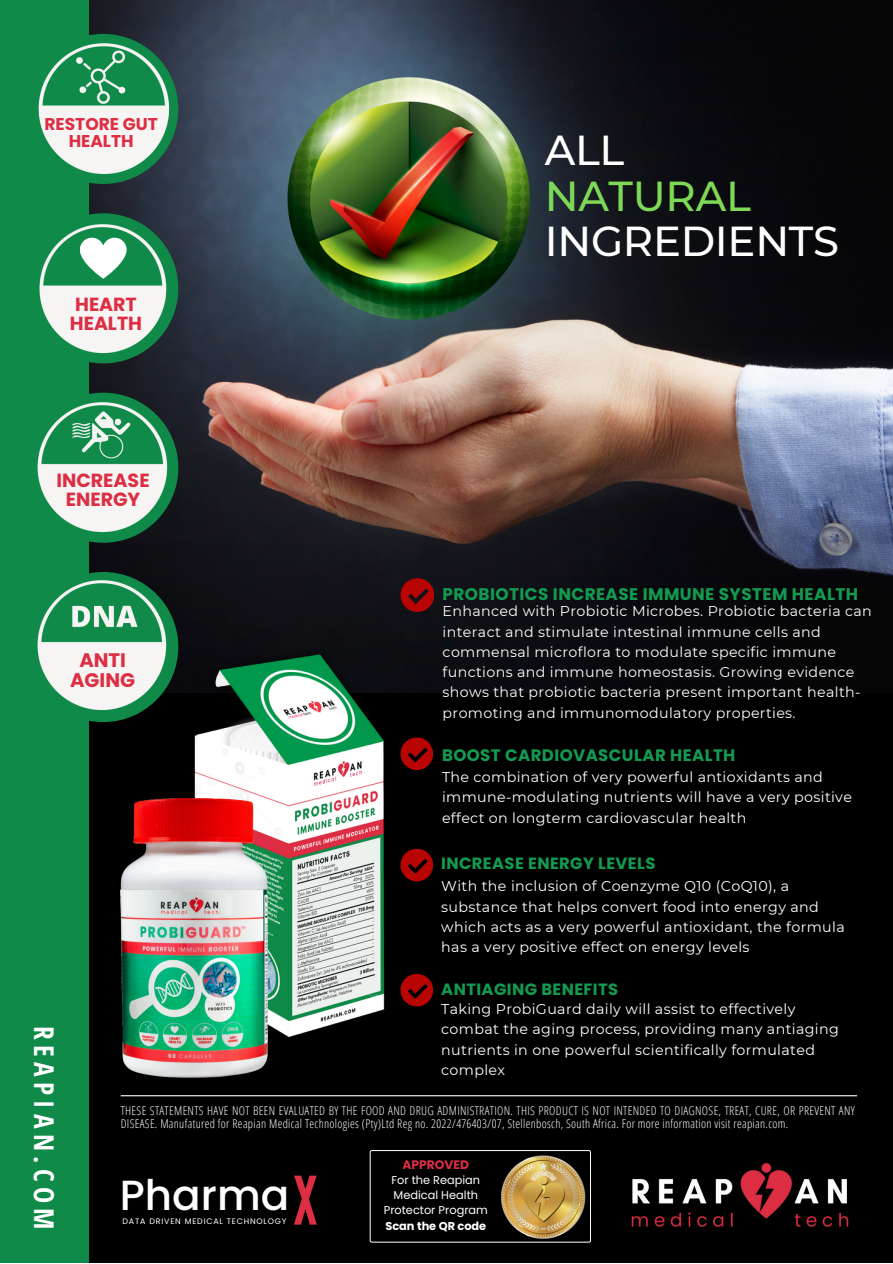
<style>
.page{position:relative;width:893px;height:1264px;background:#fff}
.page>*{position:absolute;margin:0;border:0;box-sizing:border-box;transform-origin:0 0}
.t1{font:66.6px "League Gothic";color:#dd2e44}
.t2{font:500 42.15px "Poppins";color:#fff}
.t3{font:500 41.7px/45.5px "Montserrat";letter-spacing:-.005em;color:#fff}
.t4{font:700 27.3px "Open Sans Condensed";letter-spacing:.195em;color:#fff}
.t5{font:700 19.65px "Poppins";color:#dd2e44}
.t6{font:700 19.05px "Poppins";color:#dd2e44}
.t7{font:700 18.9px "Poppins";color:#dd2e44}
.t8{font:700 17.1px "Poppins";color:#dd2e44}
.t9{font:700 16.8px "Poppins";letter-spacing:.025em;color:#139b51}
.t10{font:700 16.65px "Poppins";letter-spacing:.025em;color:#139b51}
.t11{font:700 16.35px "Poppins";letter-spacing:.025em;color:#139b51}
.t12{font:14.25px/20.2px "Montserrat";letter-spacing:.025em;color:#fff}
.t13{font:14.25px/20.2px "Montserrat";letter-spacing:.025em;color:#fffefe}
.t14{font:700 12.3px "Poppins";color:#dd2e44}
.t15{font:300 12.15px/13.2px "Open Sans Condensed";letter-spacing:.025em;color:#fff}
.t16{font:11.4px/15.1px "Poppins";color:#fff;text-align:center}
.t17{font:700 11.4px "Poppins";color:#fff}
.t18{font:7.95px "Poppins";letter-spacing:.1em;color:#fff}
.s1{color:#7ed957}
</style>
<div class="page">
<img style="left:88px;top:0;width:804px;height:693px">
<div style="left:76px;top:693px;width:816px;height:569px;background:#000"></div>
<div style="left:0;top:0;width:88px;height:1262px;background:#0f8a49"></div>
<svg style="left:369px;top:1150px;width:222px;height:92px"></svg>
<img style="left:501px;top:1153px;width:86px;height:85px">
<img style="left:631px;top:1163px;width:218px;height:64px">
<hr style="left:121px;top:1095px;width:736px;height:1px;background:#fff">
<svg style="left:400px;top:578px;width:34px;height:34px"></svg>
<svg style="left:415px;top:737px;width:18px;height:33px"></svg>
<svg style="left:415px;top:974px;width:18px;height:32px"></svg>
<svg style="left:415px;top:849px;width:18px;height:32px"></svg>
<img style="left:171px;top:626px;width:244px;height:411px">
<div style="left:28px;top:34px;width:150px;height:150px;background:#0f8a49;border-radius:50%"></div>
<img style="left:38px;top:39px;width:136px;height:140px">
<div style="left:28px;top:213px;width:150px;height:150px;background:#0f8a49;border-radius:50%"></div>
<img style="left:39px;top:220px;width:133px;height:137px">
<svg style="left:80px;top:238px;width:47px;height:41px"></svg>
<div style="left:28px;top:392px;width:150px;height:150px;background:#0f8a49;border-radius:50%"></div>
<img style="left:37px;top:398px;width:135px;height:138px">
<div style="left:28px;top:572px;width:150px;height:150px;background:#0f8a49;border-radius:50%"></div>
<img style="left:37px;top:577px;width:134px;height:137px">
<img style="left:120px;top:791px;width:165px;height:305px">
<p class="t8" style="left:44px;top:112px;width:115px">RESTORE GUT</p>
<p class="t8" style="left:69px;top:129px;width:66px">HEALTH</p>
<p class="t7" style="left:75px;top:291px;width:63px">HEART</p>
<p class="t7" style="left:70px;top:310px;width:74px">HEALTH</p>
<p class="t6" style="left:56px;top:467px;width:95px">INCREASE</p>
<p class="t6" style="left:66px;top:486px;width:76px">ENERGY</p>
<p class="t5" style="left:79px;top:646px;width:48px">ANTI</p>
<p class="t5" style="left:70px;top:666px;width:66px">AGING</p>
<p class="t3" style="left:544px;top:127px;width:296px">ALL<br><span class="s1">NATURAL<br></span>INGREDIENTS</p>
<p class="t9" style="left:442px;top:582px;width:417px">PROBIOTICS INCREASE IMMUNE SYSTEM HEALTH</p>
<p class="t13" style="left:442px;top:601px;width:431px">Enhanced with Probiotic Microbes. Probiotic bacteria can interact and stimulate intestinal immune cells and commensal microflora to modulate specific immune functions and immune homeostasis. Growing evidence shows that probiotic bacteria present important health&shy;promoting and immunomodulatory properties.</p>
<p class="t10" style="left:442px;top:743px;width:295px">BOOST CARDIOVASCULAR HEALTH</p>
<p class="t12" style="left:442px;top:766px;width:411px">The combination of very powerful antioxidants and immune-modulating nutrients will have a very positive effect on longterm cardiovascular health</p>
<p class="t11" style="left:441px;top:851px;width:215px">INCREASE ENERGY LEVELS</p>
<p class="t12" style="left:441px;top:876px;width:405px">With the inclusion of Coenzyme Q10 (CoQ10), a substance that helps convert food into energy and which acts as a very powerful antioxidant, the formula has a very positive effect on energy levels</p>
<p class="t4" style="left:63px;top:1025px;width:206px;rotate:90deg">REAPIAN.COM</p>
<p class="t11" style="left:441px;top:977px;width:178px">ANTIAGING BENEFITS</p>
<p class="t12" style="left:441px;top:999px;width:399px">Taking ProbiGuard daily will assist to effectively combat the aging process, providing many antiaging nutrients in one powerful scientifically formulated complex</p>
<p class="t15" style="left:121px;top:1103px;width:735px">THESE STATEMENTS HAVE NOT BEEN EVALUATED BY THE FOOD AND DRUG ADMINISTRATION. THIS PRODUCT IS NOT INTENDED TO DIAGNOSE, TREAT, CURE, OR PREVENT ANY<br>DISEASE. Manufatured for Reapian Medical Technologies (Pty)Ltd Reg no. 2022/476403/07, Stellenbosch, South Africa. For more information visit reapian.com.</p>
<p class="t1" style="left:293px;top:1162px;width:25px">X</p>
<p class="t2" style="left:120px;top:1165px;width:171px">Pharma</p>
<p class="t18" style="left:122px;top:1215px;width:166px">DATA DRIVEN MEDICAL TECHNOLOGY</p>
<p class="t14" style="left:402px;top:1155px;width:68px">APPROVED</p>
<p class="t16" style="left:384px;top:1172px;width:106px">For the Reapian<br>Medical Health<br>Protector Program</p>
<p class="t17" style="left:385px;top:1217px;width:102px">Scan the QR code</p>
</div>
